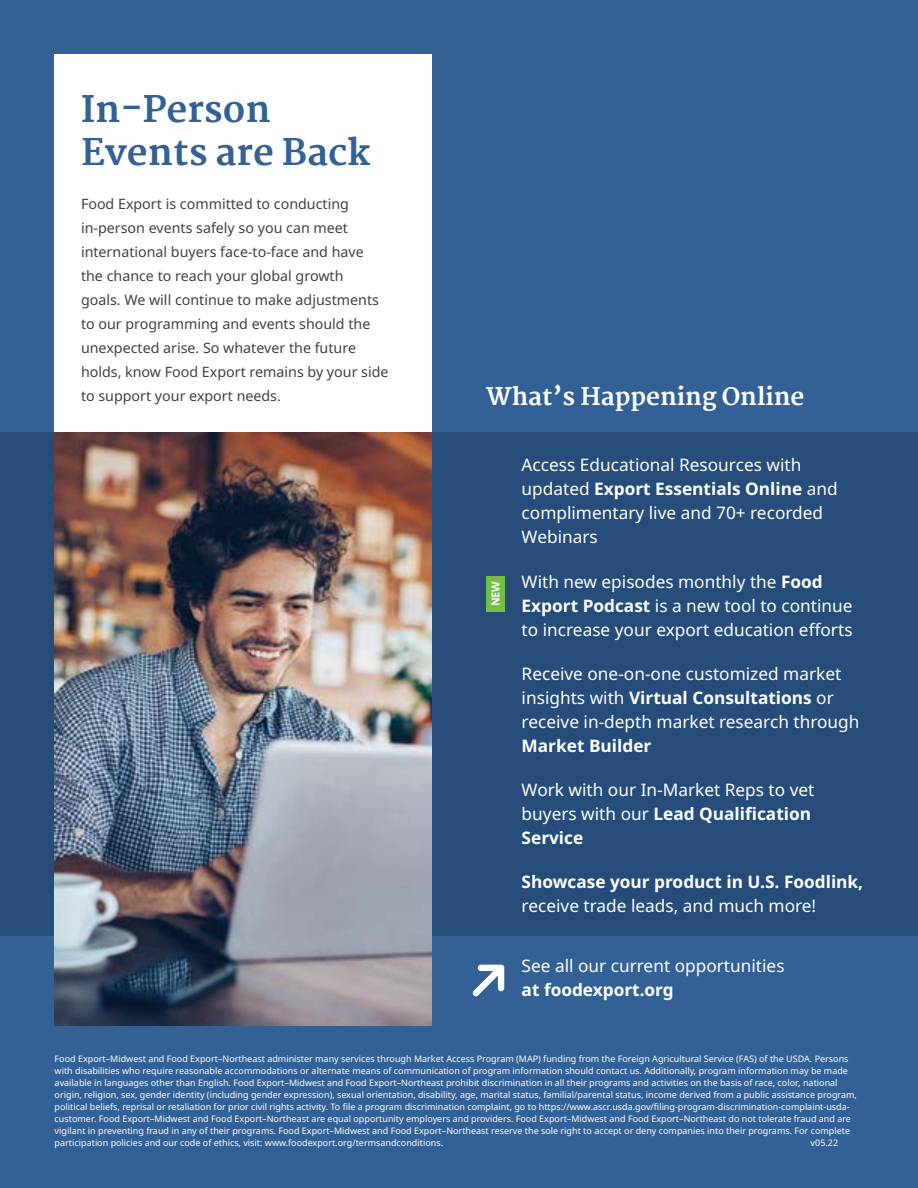
<style>
.page{position:relative;width:918px;height:1188px;background:#336195}
.page>*{position:absolute;margin:0;border:0;box-sizing:border-box;transform-origin:0 0}
.t1{font:800 36px/43.2px "Martel";color:#336195}
.t2{font:800 24px "Martel";color:#fff}
.t3{font:17.25px/24px "Noto Sans";color:#fff}
.t4{font:700 17.25px "Noto Sans";color:#fff}
.t5{font:14.25px/24px "Noto Sans";color:#414042}
.t6{font:700 10.8px "Noto Sans";color:#fff}
.t7{font:9px/12px "Noto Sans";color:#fff}
.s1{font-weight:700}
</style>
<div class="page">
<div style="left:0;top:432px;width:918px;height:503px;background:#264d7a"></div>
<div style="left:55px;top:54px;width:377px;height:378px;background:#fff"></div>
<img style="left:55px;top:432px;width:377px;height:594px">
<div style="left:486px;top:576px;width:18px;height:35px;background:#72bf44"></div>
<svg style="left:472px;top:965px;width:32px;height:32px"></svg>
<h1 class="t1" style="left:81px;top:87px;width:291px">In-Person<br>Events are Back</h1>
<p class="t5" style="left:81px;top:192px;width:309px">Food Export is committed to conducting in-person events safely so you can meet international buyers face-to-face and have the chance to reach your global growth<br>goals. We will continue to make adjustments to our programming and events should the unexpected arise. So whatever the future holds, know Food Export remains by your side to support your export needs.</p>
<h2 class="t2" style="left:486px;top:383px;width:320px">What’s Happening Online</h2>
<p class="t6" style="left:488px;top:606px;width:27px;rotate:-90deg">NEW</p>
<h3 class="t3" style="left:522px;top:454px;width:318px">Access Educational Resources with updated <span class="s1">Export Essentials Online</span> and complimentary live and 70+ recorded<br>Webinars</h3>
<h3 class="t3" style="left:522px;top:570px;width:333px">With new episodes monthly the <span class="s1">Food<br>Export Podcast</span> is a new tool to continue to increase your export education efforts</h3>
<h3 class="t3" style="left:522px;top:662px;width:339px">Receive one-on-one customized market insights with <span class="s1">Virtual Consultations</span> or receive in-depth market research through</h3>
<h3 class="t4" style="left:522px;top:733px;width:131px">Market Builder</h3>
<h3 class="t3" style="left:522px;top:778px;width:294px">Work with our In-Market Reps to vet buyers with our <span class="s1">Lead Qualification<br>Service</span></h3>
<h3 class="t4" style="left:522px;top:870px;width:343px">Showcase your product in U.S. Foodlink,</h3>
<h3 class="t3" style="left:522px;top:895px;width:296px">receive trade leads, and much more!</h3>
<h3 class="t3" style="left:522px;top:954px;width:265px">See all our current opportunities</h3>
<h3 class="t4" style="left:522px;top:978px;width:154px">at foodexport.org</h3>
<p class="t7" style="left:55px;top:1053px;width:804px">Food Export–Midwest and Food Export–Northeast administer many services through Market Access Program (MAP) funding from the Foreign Agricultural Service (FAS) of the USDA. Persons with disabilities who require reasonable accommodations or alternate means of communication of program information should contact us. Additionally, program information may be made available in languages other than English. Food Export–Midwest and Food Export–Northeast prohibit discrimination in all their programs and activities on the basis of race, color, national origin, religion, sex, gender identity (including gender expression), sexual orientation, disability, age, marital status, familial/parental status, income derived from a public assistance program, political beliefs, reprisal or retaliation for prior civil rights activity. To file a program discrimination complaint, go to https://www.ascr.usda.gov/filing-program-discrimination-complaint-usda&shy;customer. Food Export–Midwest and Food Export–Northeast are equal opportunity employers and providers. Food Export–Midwest and Food Export–Northeast do not tolerate fraud and are vigilant in preventing fraud in any of their programs. Food Export–Midwest and Food Export–Northeast reserve the sole right to accept or deny companies into their programs. For complete participation policies and our code of ethics, visit: www.foodexport.org/termsandconditions.</p>
<p class="t7" style="left:811px;top:1137px;width:29px">v05.22</p>
</div>
